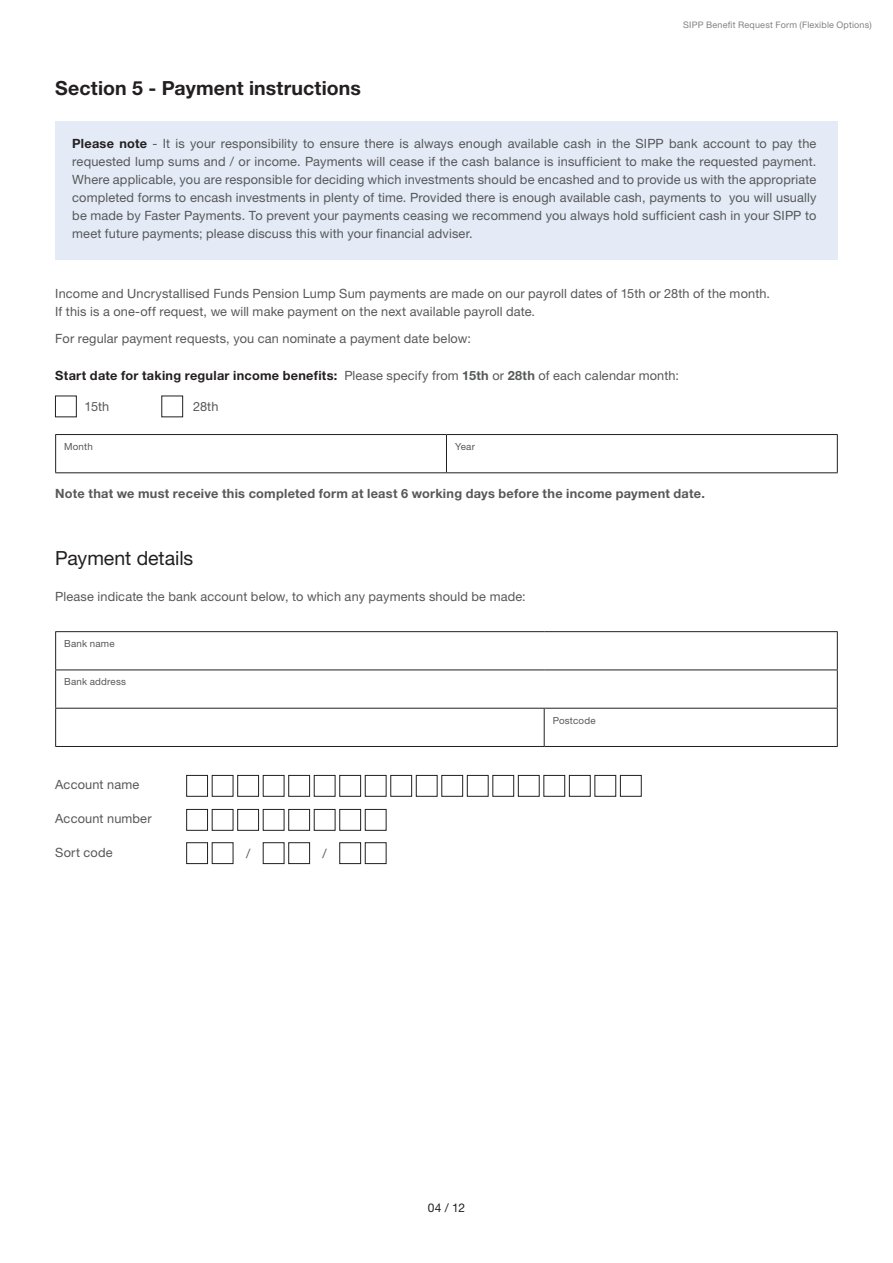
<style>
.page{position:relative;width:893px;height:1263px;background:#fff}
.page>*{position:absolute;margin:0;border:0;box-sizing:border-box;transform-origin:0 0}
.t1{font:700 19.5px "Helvetica Neue LT Std";letter-spacing:.005em;color:#231f20}
.t2{font:19.5px "Helvetica Neue LT Std";letter-spacing:-.005em;color:#231f20}
.t3{font:12.75px/18px "Helvetica Neue LT Std";letter-spacing:.01em;color:#57585a;text-align:justify}
.t4{font:700 12.75px "Helvetica Neue LT Std";letter-spacing:.02em;color:#231f20}
.t5{font:700 12.75px "Helvetica Neue LT Std";letter-spacing:.02em;color:#57585a}
.t6{font:12px "Helvetica Neue LT Std";color:#231f20}
.Header_New_Font{font:9.75px "Helvetica Neue LT Std";letter-spacing:.02em;color:#57585a}
.t7{font:9px "Helvetica Neue LT Std";letter-spacing:.02em;color:#808285}
.s1{font-weight:700;color:#231f20}
.s2{font-weight:400;color:#57585a}
.s3{color:#57585a}
</style>
<div class="page">
<div style="left:55px;top:121px;width:783px;height:139px;background:#e4ebf6"></div>
<hr style="left:55px;top:631px;width:489px;height:1px;background:#231f20">
<hr style="left:55px;top:632px;width:1px;height:37px;background:#231f20">
<hr style="left:544px;top:631px;width:294px;height:1px;background:#231f20">
<hr style="left:837px;top:632px;width:1px;height:37px;background:#231f20">
<hr style="left:55px;top:669px;width:489px;height:1px;background:#231f20">
<hr style="left:55px;top:670px;width:1px;height:38px;background:#231f20">
<hr style="left:544px;top:669px;width:294px;height:1px;background:#231f20">
<hr style="left:837px;top:670px;width:1px;height:38px;background:#231f20">
<hr style="left:55px;top:708px;width:489px;height:1px;background:#231f20">
<hr style="left:55px;top:708px;width:1px;height:38px;background:#231f20">
<hr style="left:544px;top:708px;width:294px;height:1px;background:#231f20">
<hr style="left:544px;top:708px;width:1px;height:38px;background:#231f20">
<hr style="left:837px;top:708px;width:1px;height:38px;background:#231f20">
<hr style="left:55px;top:746px;width:489px;height:1px;background:#231f20">
<hr style="left:544px;top:746px;width:294px;height:1px;background:#231f20">
<div style="left:186px;top:775px;width:22px;height:21px;border:1px solid #231f20"></div>
<div style="left:237px;top:775px;width:22px;height:21px;border:1px solid #231f20"></div>
<div style="left:288px;top:775px;width:22px;height:21px;border:1px solid #231f20"></div>
<div style="left:340px;top:775px;width:21px;height:21px;border:1px solid #231f20"></div>
<div style="left:365px;top:775px;width:21px;height:21px;border:1px solid #231f20"></div>
<div style="left:391px;top:775px;width:21px;height:21px;border:1px solid #231f20"></div>
<div style="left:416px;top:775px;width:21px;height:21px;border:1px solid #231f20"></div>
<div style="left:442px;top:775px;width:21px;height:21px;border:1px solid #231f20"></div>
<div style="left:467px;top:775px;width:21px;height:21px;border:1px solid #231f20"></div>
<div style="left:493px;top:775px;width:21px;height:21px;border:1px solid #231f20"></div>
<div style="left:518px;top:775px;width:21px;height:21px;border:1px solid #231f20"></div>
<div style="left:544px;top:775px;width:21px;height:21px;border:1px solid #231f20"></div>
<div style="left:569px;top:775px;width:21px;height:21px;border:1px solid #231f20"></div>
<div style="left:595px;top:775px;width:21px;height:21px;border:1px solid #231f20"></div>
<div style="left:620px;top:775px;width:21px;height:21px;border:1px solid #231f20"></div>
<div style="left:186px;top:809px;width:22px;height:21px;border:1px solid #231f20"></div>
<div style="left:237px;top:809px;width:22px;height:21px;border:1px solid #231f20"></div>
<div style="left:288px;top:809px;width:22px;height:21px;border:1px solid #231f20"></div>
<div style="left:340px;top:809px;width:21px;height:21px;border:1px solid #231f20"></div>
<div style="left:365px;top:809px;width:21px;height:21px;border:1px solid #231f20"></div>
<div style="left:186px;top:842px;width:22px;height:22px;border:1px solid #231f20"></div>
<div style="left:212px;top:842px;width:21px;height:22px;border:1px solid #231f20"></div>
<div style="left:263px;top:842px;width:21px;height:22px;border:1px solid #231f20"></div>
<div style="left:288px;top:842px;width:22px;height:22px;border:1px solid #231f20"></div>
<div style="left:340px;top:842px;width:21px;height:22px;border:1px solid #231f20"></div>
<div style="left:365px;top:842px;width:21px;height:22px;border:1px solid #231f20"></div>
<div style="left:55px;top:396px;width:22px;height:21px;border:1px solid #231f20"></div>
<hr style="left:55px;top:434px;width:391px;height:1px;background:#231f20">
<hr style="left:55px;top:435px;width:1px;height:37px;background:#231f20">
<hr style="left:446px;top:434px;width:392px;height:1px;background:#231f20">
<hr style="left:446px;top:435px;width:1px;height:37px;background:#231f20">
<hr style="left:837px;top:435px;width:1px;height:37px;background:#231f20">
<hr style="left:55px;top:472px;width:391px;height:1px;background:#231f20">
<hr style="left:446px;top:472px;width:392px;height:1px;background:#231f20">
<p class="t1" style="left:55px;top:76px;width:307px">Section 5 - Payment instructions</p>
<p class="t7" style="left:683px;top:19px;width:190px">SIPP Benefit Request Form (Flexible Options)</p>
<p class="t3" style="left:72px;top:135px;width:746px"><span class="s1">Please note</span> - It is your responsibility to ensure there is always enough available cash in the SIPP bank account to pay the requested lump sums and / or income. Payments will cease if the cash balance is insufficient to make the requested payment.<br>Where applicable, you are responsible for deciding which investments should be encashed and to provide us with the appropriate completed forms to encash investments in plenty of time. Provided there is enough available cash, payments to you will usually be made by Faster Payments. To prevent your payments ceasing we recommend you always hold sufficient cash in your SIPP to meet future payments; please discuss this with your financial adviser.</p>
<p class="t3" style="left:55px;top:285px;width:716px">Income and Uncrystallised Funds Pension Lump Sum payments are made on our payroll dates of 15th or 28th of the month.<br>If this is a one-off request, we will make payment on the next available payroll date.</p>
<p class="t3" style="left:55px;top:329px;width:417px">For regular payment requests, you can nominate a payment date below:</p>
<p class="t4" style="left:55px;top:367px;width:625px">Start date for taking regular income benefits: <span class="s2">Please specify from</span> <span class="s3">15th</span> <span class="s2">or</span> <span class="s3">28th</span> <span class="s2">of each calendar month:</span></p>
<p class="t3" style="left:85px;top:397px;width:26px">15th</p>
<p class="t3" style="left:193px;top:397px;width:27px">28th</p>
<p class="Header_New_Font" style="left:64px;top:441px;width:30px">Month</p>
<p class="Header_New_Font" style="left:455px;top:441px;width:21px">Year</p>
<p class="t5" style="left:55px;top:486px;width:651px">Note that we must receive this completed form at least 6 working days before the income payment date.</p>
<p class="t2" style="left:55px;top:546px;width:140px">Payment details</p>
<p class="t3" style="left:55px;top:587px;width:472px">Please indicate the bank account below, to which any payments should be made:</p>
<p class="Header_New_Font" style="left:64px;top:638px;width:52px">Bank name</p>
<p class="Header_New_Font" style="left:64px;top:676px;width:63px">Bank address</p>
<p class="t3" style="left:55px;top:775px;width:85px">Account name</p>
<p class="t3" style="left:55px;top:809px;width:98px">Account number</p>
<p class="t3" style="left:55px;top:843px;width:59px">Sort code</p>
<p class="t3" style="left:246px;top:844px;width:6px">/</p>
<p class="t3" style="left:323px;top:844px;width:6px">/</p>
<p class="Header_New_Font" style="left:553px;top:714px;width:44px">Postcode</p>
<p class="t6" style="left:428px;top:1201px;width:39px">04 / 12</p>
</div>
